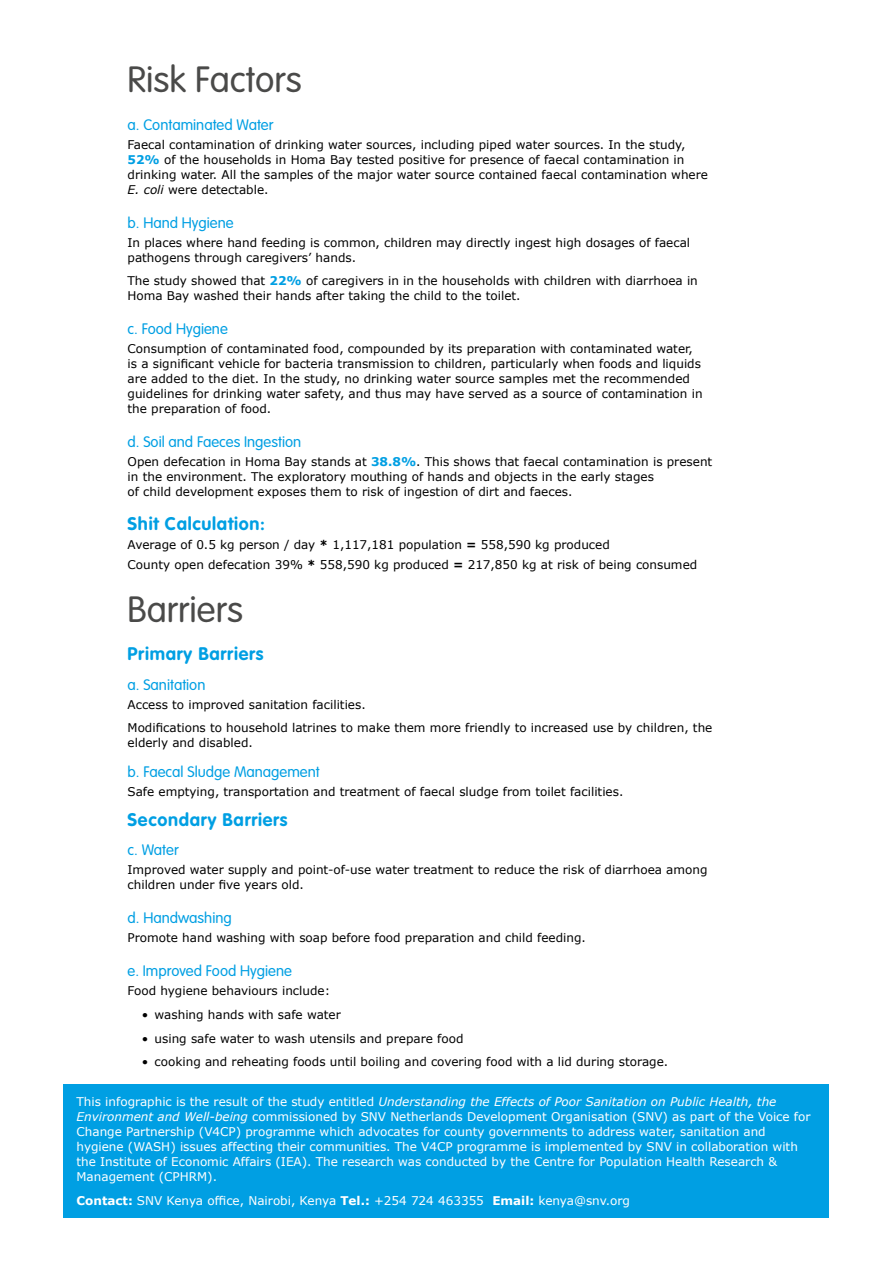
<style>
.page{position:relative;width:893px;height:1263px;background:#fff}
.page>*{position:absolute;margin:0;border:0;box-sizing:border-box;transform-origin:0 0}
.t1{font:300 36px "VAG Rounded Std";color:#4a4a49}
.t2{font:700 18px "VAG Rounded Std";letter-spacing:.04em;color:#009fe3}
.t3{font:300 15px "VAG Rounded Std";color:#009fe3}
.t4{font:12px/15px "Verdana";color:#000}
.t5{font:12px/15px "Verdana";color:#fff}
.s1{font-weight:700;color:#009fe3}
.s2{font-style:italic}
.s3{font-weight:700}
</style>
<div class="page">
<div style="left:64px;top:1084px;width:765px;height:133px;background:#009fe3"></div>
<h1 class="t1" style="left:128px;top:58px;width:176px">Risk Factors</h1>
<p class="t3" style="left:128px;top:116px;width:147px">a. Contaminated Water</p>
<p class="t4" style="left:128px;top:137px;width:582px">Faecal contamination of drinking water sources, including piped water sources. In the study, <span class="s1">52%</span> of the households in Homa Bay tested positive for presence of faecal contamination in drinking water. All the samples of the major water source contained faecal contamination where <span class="s2">E. coli</span> were detectable.</p>
<p class="t3" style="left:128px;top:214px;width:108px">b. Hand Hygiene</p>
<p class="t4" style="left:128px;top:235px;width:564px">In places where hand feeding is common, children may directly ingest high dosages of faecal pathogens through caregivers’ hands.</p>
<p class="t4" style="left:128px;top:274px;width:572px">The study showed that <span class="s1">22%</span> of caregivers in in the households with children with diarrhoea in<br>Homa Bay washed their hands after taking the child to the toilet.</p>
<p class="t3" style="left:128px;top:320px;width:102px">c. Food Hygiene</p>
<p class="t4" style="left:128px;top:342px;width:577px">Consumption of contaminated food, compounded by its preparation with contaminated water, is a significant vehicle for bacteria transmission to children, particularly when foods and liquids are added to the diet. In the study, no drinking water source samples met the recommended guidelines for drinking water safety, and thus may have served as a source of contamination in the preparation of food.</p>
<p class="t3" style="left:128px;top:433px;width:175px">d. Soil and Faeces Ingestion</p>
<p class="t4" style="left:128px;top:455px;width:586px">Open defecation in Homa Bay stands at <span class="s1">38.8%</span>. This shows that faecal contamination is present in the environment. The exploratory mouthing of hands and objects in the early stages<br>of child development exposes them to risk of ingestion of dirt and faeces.</p>
<h2 class="t2" style="left:128px;top:513px;width:139px">Shit Calculation:</h2>
<p class="t4" style="left:128px;top:536px;width:571px;line-height:19.2px">Average of 0.5 kg person / day <span class="s3">*</span> 1,117,181 population <span class="s3">=</span> 558,590 kg produced<br>County open defecation 39% <span class="s3">*</span> 558,590 kg produced <span class="s3">=</span> 217,850 kg at risk of being consumed</p>
<h1 class="t1" style="left:128px;top:589px;width:117px">Barriers</h1>
<h2 class="t2" style="left:128px;top:643px;width:137px">Primary Barriers</h2>
<p class="t3" style="left:128px;top:676px;width:79px">a. Sanitation</p>
<p class="t4" style="left:128px;top:693px;width:586px;line-height:23.5px">Access to improved sanitation facilities.<br>Modifications to household latrines to make them more friendly to increased use by children, the</p>
<p class="t4" style="left:128px;top:736px;width:127px">elderly and disabled.</p>
<p class="t3" style="left:128px;top:763px;width:194px">b. Faecal Sludge Management</p>
<p class="t4" style="left:128px;top:784px;width:497px">Safe emptying, transportation and treatment of faecal sludge from toilet facilities.</p>
<h2 class="t2" style="left:128px;top:809px;width:162px">Secondary Barriers</h2>
<p class="t3" style="left:128px;top:841px;width:53px">c. Water</p>
<p class="t4" style="left:128px;top:863px;width:581px">Improved water supply and point-of-use water treatment to reduce the risk of diarrhoea among children under five years old.</p>
<p class="t3" style="left:128px;top:909px;width:106px">d. Handwashing</p>
<p class="t4" style="left:128px;top:931px;width:460px">Promote hand washing with soap before food preparation and child feeding.</p>
<p class="t3" style="left:128px;top:962px;width:166px">e. Improved Food Hygiene</p>
<p class="t4" style="left:128px;top:984px;width:204px">Food hygiene behaviours include:</p>
<p class="t4" style="left:142px;top:1007px;width:201px">• washing hands with safe water</p>
<p class="t4" style="left:142px;top:1031px;width:323px">• using safe water to wash utensils and prepare food</p>
<p class="t4" style="left:142px;top:1054px;width:528px">• cooking and reheating foods until boiling and covering food with a lid during storage.</p>
<p class="t5" style="left:77px;top:1095px;width:735px">This infographic is the result of the study entitled <span class="s2">Understanding the Effects of Poor Sanitation on Public Health, the Environment and Well-being</span> commissioned by SNV Netherlands Development Organisation (SNV) as part of the Voice for Change Partnership (V4CP) programme which advocates for county governments to address water, sanitation and hygiene (WASH) issues affecting their communities. The V4CP programme is implemented by SNV in collaboration with the Institute of Economic Affairs (IEA). The research was conducted by the Centre for Population Health Research &amp; Management (CPHRM).</p>
<p class="t5" style="left:77px;top:1193px;width:555px"><span class="s3">Contact:</span> SNV Kenya office, Nairobi, Kenya <span class="s3">Tel.:</span> +254 724 463355 <span class="s3">Email:</span> kenya@snv.org</p>
</div>
